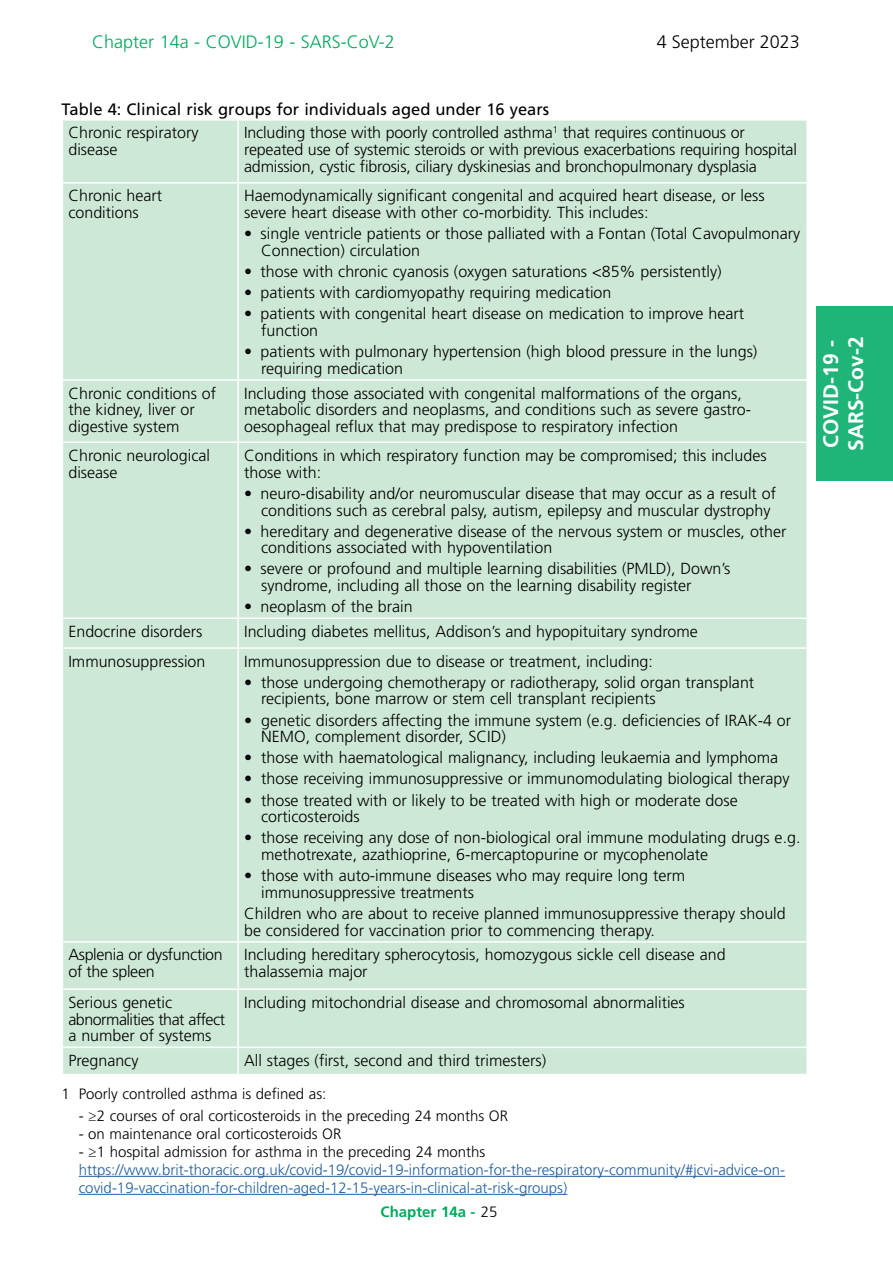
<style>
.page{position:relative;width:893px;height:1263px;background:#fff}
.page>*{position:absolute;margin:0;border:0;box-sizing:border-box;transform-origin:0 0}
.t1{font:700 21px/25.2px "Frutiger";color:#fff}
.t2{font:18px "Frutiger Light 4";color:#00a95c}
.t3{font:300 18px "Frutiger";color:#000}
.GB_-_Figure_title{font:16.5px "Frutiger";color:#000}
.GB_-_Table_text{font:300 16.05px/16.8px "Frutiger";color:#000}
.GB_-_Table_text-2{font:300 16.05px/16.8px "Frutiger";letter-spacing:-.02em;color:#000}
.GB_-_Footnotes{font:300 15px/18px "Frutiger";color:#215e9e}
.GB_-_Footnotes-2{font:300 15px "Frutiger";color:#000}
.t4{font:700 15px "Frutiger";color:#00a95c}
.s1{font-family:"Helvetica Neue LT Std"}
.s2{font-weight:300;color:#000}
</style>
<div class="page">
<div style="left:816px;top:307px;width:77px;height:174px;background:#1fb579"></div>
<div style="left:63px;top:121px;width:743px;height:953px;background:#cee8d7"></div>
<hr style="left:237px;top:121px;width:2px;height:61px;background:#fff">
<hr style="left:62px;top:182px;width:176px;height:2px;background:#fff">
<hr style="left:238px;top:182px;width:570px;height:2px;background:#fff">
<hr style="left:237px;top:184px;width:2px;height:195px;background:#fff">
<hr style="left:62px;top:379px;width:176px;height:2px;background:#fff">
<hr style="left:238px;top:379px;width:570px;height:2px;background:#fff">
<hr style="left:237px;top:381px;width:2px;height:60px;background:#fff">
<hr style="left:62px;top:441px;width:176px;height:2px;background:#fff">
<hr style="left:238px;top:441px;width:570px;height:2px;background:#fff">
<hr style="left:237px;top:443px;width:2px;height:174px;background:#fff">
<hr style="left:62px;top:617px;width:176px;height:2px;background:#fff">
<hr style="left:238px;top:617px;width:570px;height:2px;background:#fff">
<hr style="left:237px;top:619px;width:2px;height:28px;background:#fff">
<hr style="left:62px;top:647px;width:176px;height:2px;background:#fff">
<hr style="left:238px;top:647px;width:570px;height:2px;background:#fff">
<hr style="left:237px;top:649px;width:2px;height:292px;background:#fff">
<hr style="left:62px;top:941px;width:176px;height:2px;background:#fff">
<hr style="left:238px;top:941px;width:570px;height:2px;background:#fff">
<hr style="left:237px;top:943px;width:2px;height:45px;background:#fff">
<hr style="left:62px;top:988px;width:176px;height:2px;background:#fff">
<hr style="left:238px;top:988px;width:570px;height:2px;background:#fff">
<hr style="left:237px;top:990px;width:2px;height:56px;background:#fff">
<hr style="left:62px;top:1046px;width:176px;height:2px;background:#fff">
<hr style="left:238px;top:1046px;width:570px;height:2px;background:#fff">
<hr style="left:237px;top:1048px;width:2px;height:26px;background:#fff">
<hr style="left:79px;top:1176px;width:706px;height:1px;background:#215e9e">
<hr style="left:79px;top:1194px;width:488px;height:1px;background:#215e9e">
<p class="t2" style="left:92px;top:32px;width:304px">Chapter 14a - COVID-19 - SARS-CoV-2</p>
<p class="t3" style="left:657px;top:32px;width:145px">4 September 2023</p>
<p class="GB_-_Figure_title" style="left:62px;top:99px;width:489px">Table 4: Clinical risk groups for individuals aged under 16 years</p>
<p class="GB_-_Table_text" style="left:68px;top:124px;width:132px">Chronic respiratory disease</p>
<p class="GB_-_Table_text" style="left:244px;top:124px;width:554px">Including those with poorly controlled asthma<sup>1</sup> that requires continuous or repeated use of systemic steroids or with previous exacerbations requiring hospital admission, cystic fibrosis, ciliary dyskinesias and bronchopulmonary dysplasia</p>
<p class="GB_-_Table_text" style="left:68px;top:187px;width:95px">Chronic heart conditions</p>
<p class="GB_-_Table_text" style="left:244px;top:187px;width:522px">Haemodynamically significant congenital and acquired heart disease, or less severe heart disease with other co-morbidity. This includes:</p>
<p class="GB_-_Table_text" style="left:261px;top:225px;width:541px;text-indent:-17px">• single ventricle patients or those palliated with a Fontan (Total Cavopulmonary<br>Connection) circulation</p>
<p class="GB_-_Table_text" style="left:244px;top:263px;width:479px">• those with chronic cyanosis (oxygen saturations &lt;85% persistently)</p>
<p class="GB_-_Table_text" style="left:244px;top:284px;width:369px">• patients with cardiomyopathy requiring medication</p>
<p class="GB_-_Table_text" style="left:261px;top:305px;width:485px;text-indent:-17px">• patients with congenital heart disease on medication to improve heart function</p>
<p class="GB_-_Table_text" style="left:261px;top:343px;width:498px;text-indent:-17px">• patients with pulmonary hypertension (high blood pressure in the lungs) requiring medication</p>
<p class="GB_-_Table_text" style="left:68px;top:384px;width:149px">Chronic conditions of the kidney, liver or digestive system</p>
<p class="GB_-_Table_text" style="left:244px;top:385px;width:509px">Including those associated with congenital malformations of the organs, metabolic disorders and neoplasms, and conditions such as severe gastro&shy;oesophageal reflux that may predispose to respiratory infection</p>
<p class="GB_-_Table_text" style="left:68px;top:447px;width:143px">Chronic neurological disease</p>
<p class="GB_-_Table_text" style="left:244px;top:447px;width:524px">Conditions in which respiratory function may be compromised; this includes those with:</p>
<p class="GB_-_Table_text" style="left:261px;top:485px;width:516px;text-indent:-17px">• neuro-disability and/or neuromuscular disease that may occur as a result of conditions such as cerebral palsy, autism, epilepsy and muscular dystrophy</p>
<p class="GB_-_Table_text" style="left:261px;top:523px;width:527px;text-indent:-17px">• hereditary and degenerative disease of the nervous system or muscles, other conditions associated with hypoventilation</p>
<p class="GB_-_Table_text" style="left:261px;top:560px;width:471px;text-indent:-17px">• severe or profound and multiple learning disabilities (PMLD), Down’s syndrome, including all those on the learning disability register</p>
<p class="GB_-_Table_text" style="left:244px;top:598px;width:170px">• neoplasm of the brain</p>
<p class="GB_-_Table_text" style="left:68px;top:623px;width:135px">Endocrine disorders</p>
<p class="GB_-_Table_text" style="left:244px;top:623px;width:455px">Including diabetes mellitus, Addison’s and hypopituitary syndrome</p>
<p class="GB_-_Table_text" style="left:68px;top:653px;width:139px">Immunosuppression</p>
<p class="GB_-_Table_text" style="left:244px;top:653px;width:410px">Immunosuppression due to disease or treatment, including:</p>
<p class="GB_-_Table_text" style="left:261px;top:674px;width:495px;text-indent:-17px">• those undergoing chemotherapy or radiotherapy, solid organ transplant recipients, bone marrow or stem cell transplant recipients</p>
<p class="GB_-_Table_text" style="left:261px;top:711px;width:532px;text-indent:-17px">• genetic disorders affecting the immune system (e.g. deficiencies of IRAK-4 or<br>NEMO, complement disorder, SCID)</p>
<p class="GB_-_Table_text" style="left:244px;top:749px;width:536px">• those with haematological malignancy, including leukaemia and lymphoma</p>
<p class="GB_-_Table_text" style="left:244px;top:770px;width:547px">• those receiving immunosuppressive or immunomodulating biological therapy</p>
<p class="GB_-_Table_text" style="left:261px;top:791px;width:478px;text-indent:-17px">• those treated with or likely to be treated with high or moderate dose corticosteroids</p>
<p class="GB_-_Table_text" style="left:261px;top:829px;width:541px;text-indent:-17px">• those receiving any dose of non-biological oral immune modulating drugs e.g. methotrexate, azathioprine, 6-mercaptopurine or mycophenolate</p>
<p class="GB_-_Table_text" style="left:261px;top:867px;width:425px;text-indent:-17px">• those with auto-immune diseases who may require long term immunosuppressive treatments</p>
<p class="GB_-_Table_text" style="left:244px;top:905px;width:543px">Children who are about to receive planned immunosuppressive therapy should be considered for vaccination prior to commencing therapy.</p>
<p class="GB_-_Table_text-2" style="left:68px;top:946px;width:156px">Asplenia or dysfunction of the spleen</p>
<p class="GB_-_Table_text" style="left:244px;top:946px;width:483px">Including hereditary spherocytosis, homozygous sickle cell disease and thalassemia major</p>
<p class="GB_-_Table_text" style="left:68px;top:994px;width:158px">Serious genetic abnormalities that affect a number of systems</p>
<p class="GB_-_Table_text" style="left:244px;top:994px;width:442px">Including mitochondrial disease and chromosomal abnormalities</p>
<p class="GB_-_Table_text" style="left:68px;top:1052px;width:72px">Pregnancy</p>
<p class="GB_-_Table_text" style="left:244px;top:1052px;width:304px">All stages (first, second and third trimesters)</p>
<p class="GB_-_Footnotes-2" style="left:62px;top:1085px;width:266px">1 Poorly controlled asthma is defined as:</p>
<p class="GB_-_Footnotes-2" style="left:79px;top:1107px;width:431px">- <span class="s1">≥</span>2 courses of oral corticosteroids in the preceding 24 months OR</p>
<p class="GB_-_Footnotes-2" style="left:79px;top:1125px;width:264px">- on maintenance oral corticosteroids OR</p>
<p class="GB_-_Footnotes-2" style="left:79px;top:1143px;width:408px">- <span class="s1">≥</span>1 hospital admission for asthma in the preceding 24 months</p>
<p class="GB_-_Footnotes" style="left:79px;top:1160px;width:708px">https://www.brit-thoracic.org.uk/covid-19/covid-19-information-for-the-respiratory-community/#jcvi-advice-on&shy;covid-19-vaccination-for-children-aged-12-15-years-in-clinical-at-risk-groups)</p>
<p class="t4" style="left:381px;top:1203px;width:119px">Chapter 14a - <span class="s2">25</span></p>
<h1 class="t1" style="left:818px;top:451px;width:116px;rotate:-90deg">COVID-19 -<br>SARS-Cov-2</h1>
</div>
